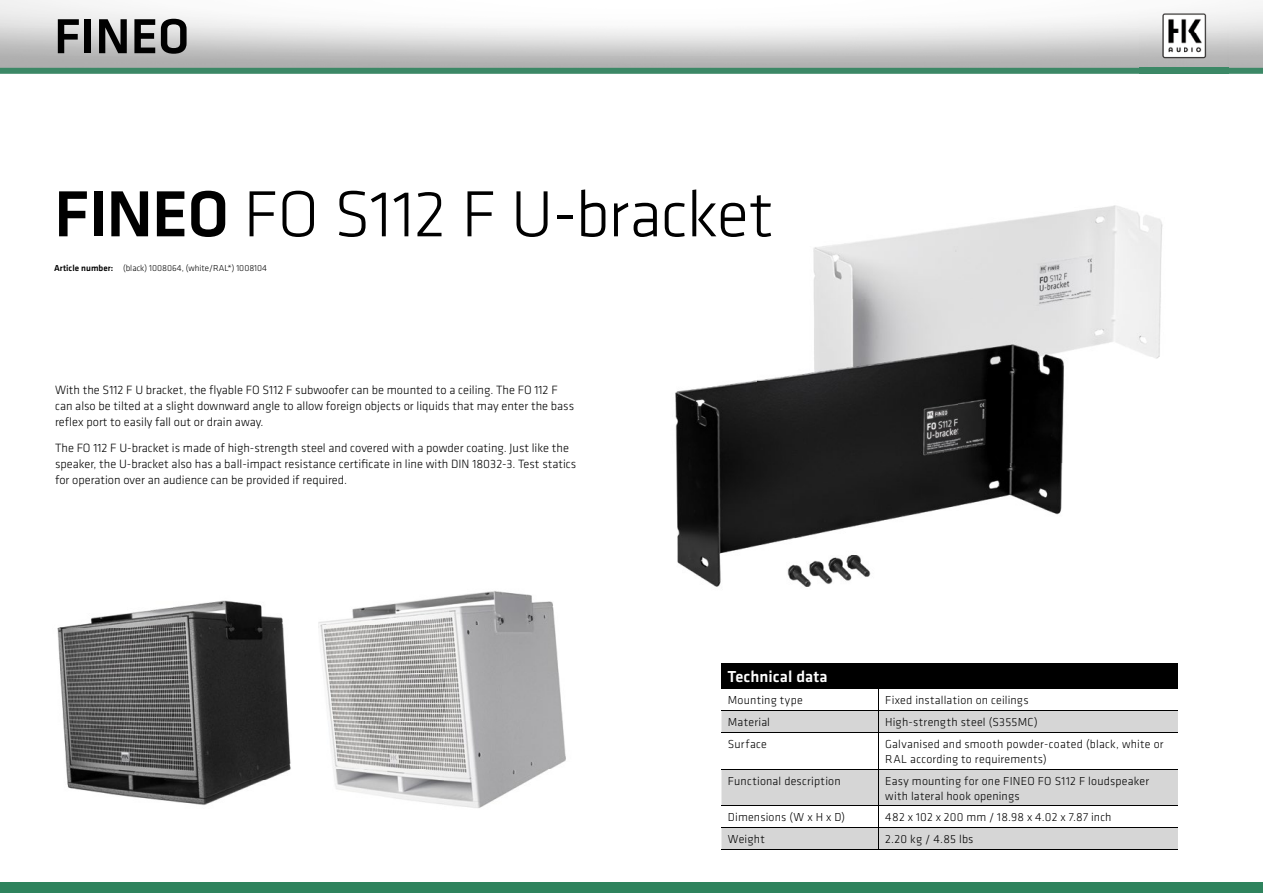
<style>
.page{position:relative;width:1263px;height:893px;background:#fff}
.page>*{position:absolute;margin:0;border:0;box-sizing:border-box;transform-origin:0 0}
.t1{font:300 67.5px "Klavika";letter-spacing:-.01em;color:#000}
.t2{font:500 51px "Klavika";color:#000}
.t3{font:500 16.5px "Klavika";color:#fff}
.t4{font:300 12.45px/15.8px "Klavika";color:#000}
.t5{font:300 12px/15px "Klavika";letter-spacing:.02em;color:#000}
.t6{font:300 9px "Klavika";color:#000}
.s1{font-weight:500}
</style>
<div class="page">
<div style="left:0;top:883px;width:1263px;height:10px;background:#2e835d"></div>
<img style="left:57px;top:600px;width:234px;height:180px">
<img style="left:67px;top:780px;width:198px;height:25px">
<img style="left:318px;top:591px;width:237px;height:34px">
<img style="left:318px;top:625px;width:248px;height:183px">
<img style="left:813px;top:211px;width:266px;height:89px">
<img style="left:1079px;top:205px;width:84px;height:153px">
<img style="left:675px;top:380px;width:83px;height:22px">
<img style="left:675px;top:402px;width:119px;height:185px">
<img style="left:794px;top:463px;width:269px;height:124px">
<img style="left:758px;top:300px;width:352px;height:163px">
<svg style="left:0;top:68px;width:1263px;height:6px;background:#428b6a"></svg>
<img style="left:1139px;top:12px;width:90px;height:62px">
<div style="left:721px;top:663px;width:457px;height:26px;background:#000"></div>
<svg style="left:721px;top:711px;width:457px;height:138px;fill:#d6d6d6"></svg>
<hr style="left:721px;top:710px;width:158px;height:1px;background:#000">
<hr style="left:879px;top:710px;width:299px;height:1px;background:#000">
<svg style="left:879px;top:711px;width:1px;height:21px"></svg>
<hr style="left:721px;top:732px;width:158px;height:1px;background:#000">
<hr style="left:879px;top:732px;width:299px;height:1px;background:#000">
<hr style="left:879px;top:733px;width:1px;height:36px;background:#000">
<hr style="left:721px;top:769px;width:158px;height:1px;background:#000">
<hr style="left:879px;top:769px;width:299px;height:1px;background:#000">
<hr style="left:879px;top:769px;width:1px;height:37px;background:#000">
<hr style="left:721px;top:806px;width:158px;height:1px;background:#000">
<hr style="left:879px;top:806px;width:299px;height:1px;background:#000">
<hr style="left:721px;top:827px;width:158px;height:1px;background:#000">
<hr style="left:879px;top:827px;width:299px;height:1px;background:#000">
<svg style="left:879px;top:806px;width:1px;height:43px"></svg>
<hr style="left:721px;top:849px;width:158px;height:1px;background:#000">
<hr style="left:879px;top:849px;width:299px;height:1px;background:#000">
<h2 class="t2" style="left:54px;top:2px;width:137px">FINEO</h2>
<h1 class="t1" style="left:54px;top:173px;width:721px"><span class="s1">FINEO</span> FO S112 F U-bracket</h1>
<p class="t6" style="left:54px;top:263px;width:215px"><span class="s1">Article number:</span> (black) 1008064, (white/RAL*) 1008104</p>
<p class="t4" style="left:55px;top:382px;width:521px">With the S112 F U bracket, the flyable FO S112 F subwoofer can be mounted to a ceiling. The FO 112 F can also be tilted at a slight downward angle to allow foreign objects or liquids that may enter the bass reflex port to easily fall out or drain away.</p>
<p class="t4" style="left:55px;top:440px;width:523px">The FO 112 F U-bracket is made of high-strength steel and covered with a powder coating. Just like the speaker, the U-bracket also has a ball-impact resistance certificate in line with DIN 18032-3. Test statics for operation over an audience can be provided if required.</p>
<h3 class="t3" style="left:727px;top:666px;width:102px">Technical data</h3>
<p class="t5" style="left:728px;top:693px;width:76px">Mounting type</p>
<p class="t5" style="left:885px;top:693px;width:145px">Fixed installation on ceilings</p>
<p class="t5" style="left:728px;top:714px;width:44px">Material</p>
<p class="t5" style="left:885px;top:714px;width:154px">High-strength steel (S355MC)</p>
<p class="t5" style="left:728px;top:736px;width:40px">Surface</p>
<p class="t5" style="left:885px;top:736px;width:280px">Galvanised and smooth powder-coated (black, white or<br>RAL according to requirements)</p>
<p class="t5" style="left:728px;top:773px;width:114px">Functional description</p>
<p class="t5" style="left:885px;top:773px;width:265px">Easy mounting for one FINEO FO S112 F loudspeaker with lateral hook openings</p>
<p class="t5" style="left:728px;top:810px;width:119px">Dimensions (W x H x D)</p>
<p class="t5" style="left:885px;top:810px;width:228px">482 x 102 x 200 mm / 18.98 x 4.02 x 7.87 inch</p>
<p class="t5" style="left:728px;top:831px;width:38px">Weight</p>
<p class="t5" style="left:885px;top:831px;width:90px">2.20 kg / 4.85 lbs</p>
</div>
